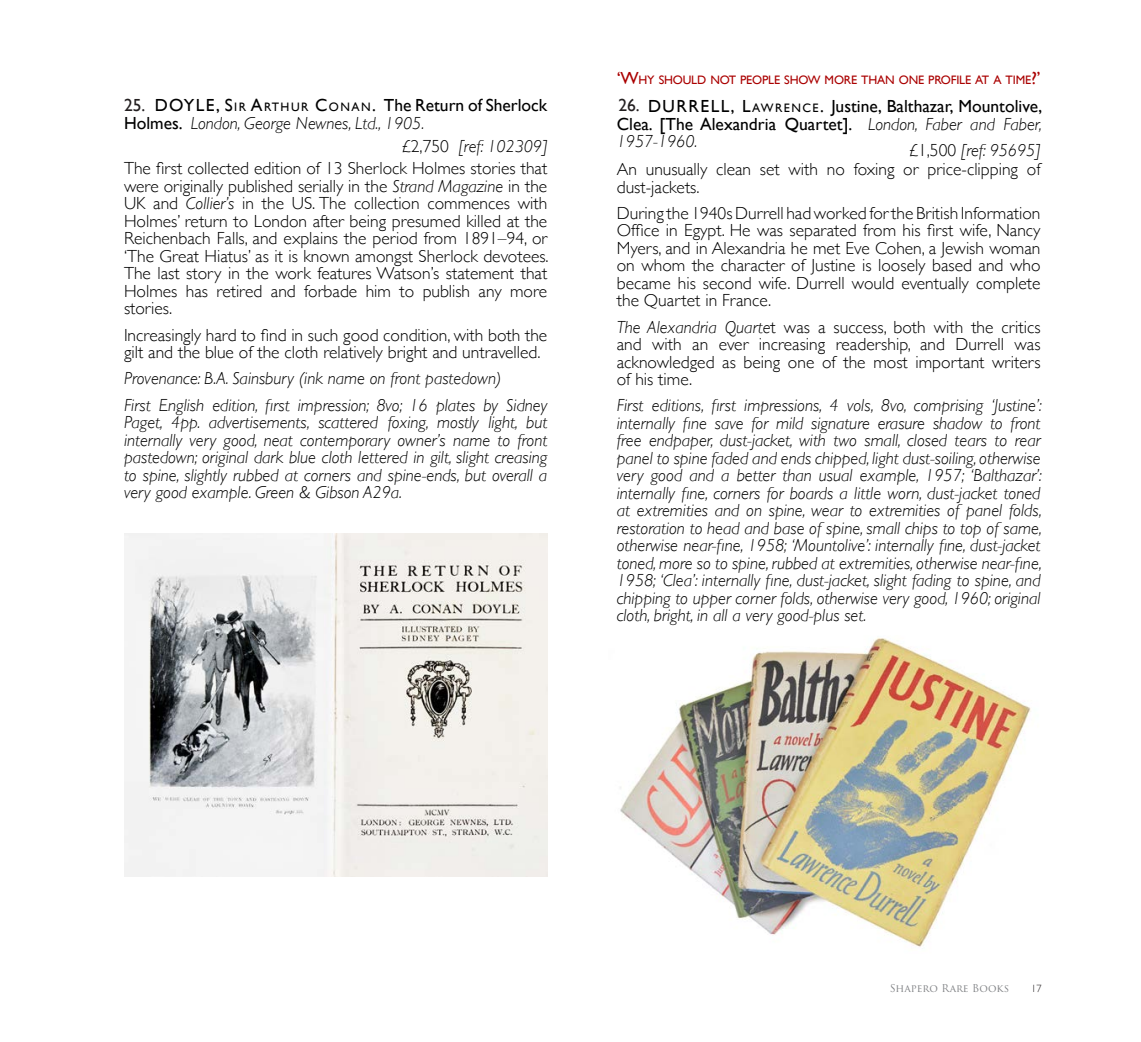
<style>
.page{position:relative;width:1141px;height:1042px;background:#fff}
.page>*{position:absolute;margin:0;border:0;box-sizing:border-box;transform-origin:0 0}
.t1{font:italic 300 17.5px/17.5px "Gill Sans";color:#000;text-align:justify}
.t2{font:300 17.5px/17.5px "Gill Sans";color:#000;text-align:justify}
.t3{font:17.5px/17.5px "Gill Sans";color:#000;text-align:justify}
.t4{font:17.5px "Gill Sans";color:#231f20}
.t5{font:12.25px "Gill Sans";letter-spacing:-.015em;color:#a00}
.t6{font:10.5px "Trajan Pro 3";color:#808285}
.t7{font:300 10.5px "Gill Sans";color:#231f20}
.s1{font-size:17.5px}
.s2{font-style:inherit}
.s3{font-size:12.25px}
.s4{font-weight:300;font-style:italic}
.s5{font-style:italic}
.s6{color:#231f20}
.s7{font-weight:400;font-style:normal}
.s8{font-style:normal}
</style>
<div class="page">
<img style="left:620px;top:637px;width:411px;height:310px">
<img style="left:124px;top:533px;width:423px;height:344px">
<p class="t5" style="left:617px;top:73px;width:425px"><span class="s1">‘W</span>HY SHOULD NOT PEOPLE SHOW MORE THAN ONE PROFILE AT A TIME<span class="s1">?’</span></p>
<p class="t3" style="left:617px;top:97px;width:427px;text-indent:31px"><span class="s2">DURRELL, L</span><span class="s3">AWRENCE</span><span class="s2">.</span> Justine, Balthazar, Mountolive, Clea. [The Alexandria Quartet]. <span class="s4">London, Faber and Faber, 1957-1960.</span></p>
<p class="t2" style="left:617px;top:140px;width:425px;line-height:19.2px;text-align:right">£1,500 <span class="s5">[ref: 95695]<br></span>An unusually clean set with no foxing or price-clipping of</p>
<p class="t2" style="left:617px;top:173px;width:425px;line-height:26.2px">dust-jackets.<br>During the 1940s Durrell had worked for the British Information</p>
<p class="t2" style="left:617px;top:221px;width:425px">Office in Egypt. He was separated from his first wife, Nancy Myers, and in Alexandria he met Eve Cohen, a Jewish woman on whom the character of Justine is loosely based and who became his second wife. Durrell would eventually complete the Quartet in France.</p>
<p class="t2" style="left:617px;top:317px;width:425px"><span class="s5">The Alexandria Quarte</span>t was a success, both with the critics and with an ever increasing readership, and Durrell was acknowledged as being one of the most important writers of his time.</p>
<p class="t1" style="left:617px;top:397px;width:427px">First editions, first impressions, 4 vols, 8vo, comprising ‘Justine’: internally fine save for mild signature erasure shadow to front free endpaper, dust-jacket, with two small, closed tears to rear panel to spine faded and ends chipped, light dust-soiling, otherwise very good and a better than usual example, 1957; ‘Balthazar’: internally fine, corners for boards a little worn, dust-jacket toned at extremities and on spine, wear to extremities of panel folds, restoration to head and base of spine, small chips to top of same, otherwise near-fine, 1958; ‘Mountolive’: internally fine, dust-jacket toned, more so to spine, rubbed at extremities, otherwise near-fine, 1958; ‘Clea’: internally fine, dust-jacket, slight fading to spine, and chipping to upper corner folds, otherwise very good, 1960; original cloth, bright, in all a very good-plus set.</p>
<p class="t3" style="left:124px;top:96px;width:425px"><span class="s6">25.</span> <span class="s2">DOYLE, S</span><span class="s3">IR</span> <span class="s2">A</span><span class="s3">RTHUR</span> <span class="s2">C</span><span class="s3">ONAN</span><span class="s2">.</span> The Return of Sherlock</p>
<p class="t4" style="left:618px;top:95px;width:23px">26.</p>
<p class="t1" style="left:124px;top:114px;width:302px"><span class="s7">Holmes.</span> London, George Newnes, Ltd., 1905.</p>
<p class="t1" style="left:401px;top:137px;width:148px"><span class="s8">£2,750</span> [ref: 102309]</p>
<p class="t2" style="left:124px;top:159px;width:425px">The first collected edition of 13 Sherlock Holmes stories that</p>
<p class="t2" style="left:124px;top:177px;width:426px">were originally published serially in the <span class="s5">Strand Magazine</span> in the UK and <span class="s5">Collier’s</span> in the US. The collection commences with Holmes’ return to London after being presumed killed at the Reichenbach Falls, and explains the period from 1891–94, or ‘The Great Hiatus’ as it is known amongst Sherlock devotees.<br>The last story in the work features Watson’s statement that Holmes has retired and forbade him to publish any more stories.</p>
<p class="t2" style="left:124px;top:325px;width:425px">Increasingly hard to find in such good condition, with both the gilt and the blue of the cloth relatively bright and untravelled.</p>
<p class="t1" style="left:124px;top:365px;width:425px;line-height:26.2px">Provenance: B.A. Sainsbury (ink name on front pastedown)<br>First English edition, first impression; 8vo; 16 plates by Sidney</p>
<p class="t1" style="left:124px;top:414px;width:425px">Paget, 4pp. advertisements, scattered foxing, mostly light, but internally very good, neat contemporary owner’s name to front pastedown; original dark blue cloth lettered in gilt, slight creasing to spine, slightly rubbed at corners and spine-ends, but overall a very good example. Green &amp; Gibson A29a.</p>
<p class="t6" style="left:890px;top:981px;width:121px">Shapero Rare Books</p>
<p class="t7" style="left:1031px;top:980px;width:12px">17</p>
</div>
